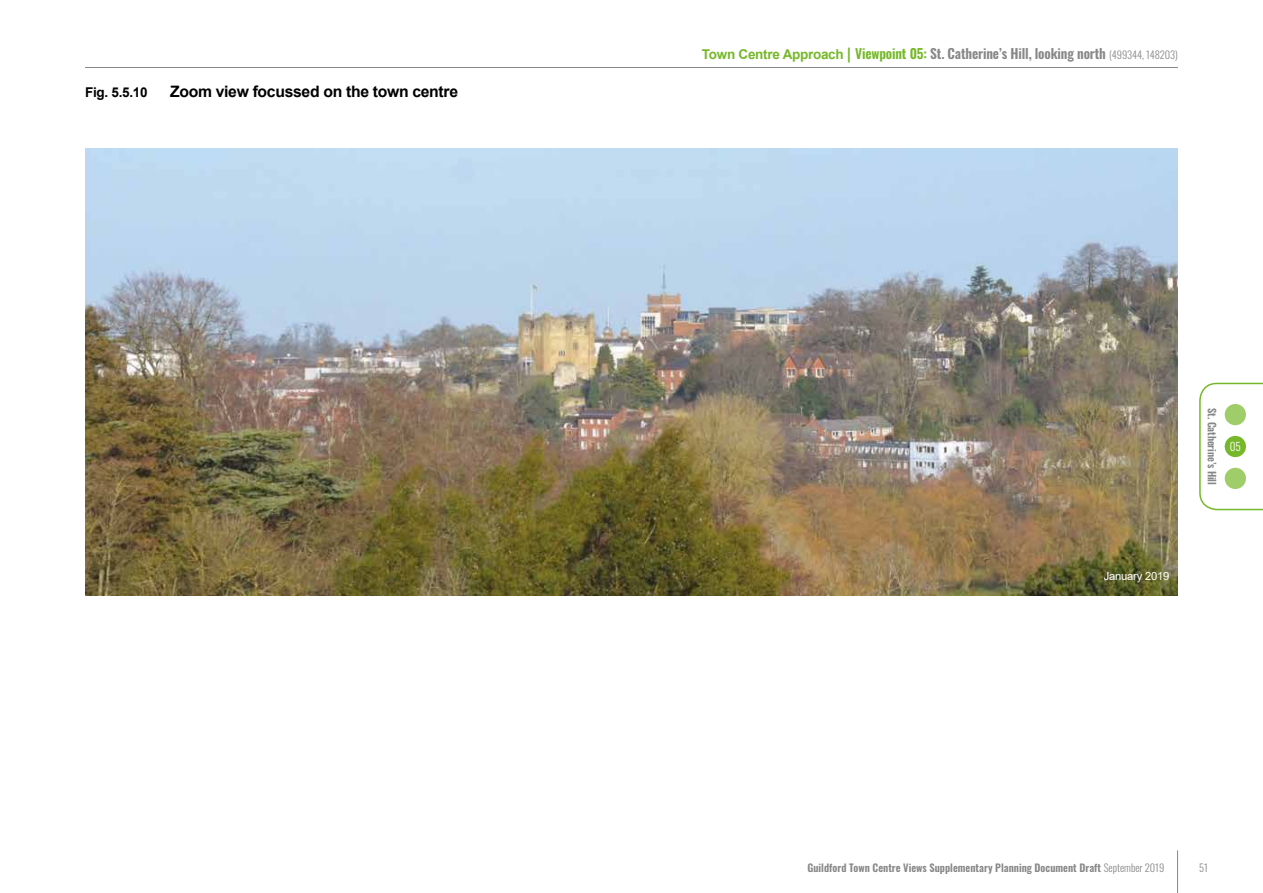
<style>
.page{position:relative;width:1263px;height:893px;background:#fff}
.page>*{position:absolute;margin:0;border:0;box-sizing:border-box;transform-origin:0 0}
.t1{font:700 15.75px "Arial";letter-spacing:-.02em;color:#000}
.t2{font:600 13.5px "Oswald";letter-spacing:-.01em;color:#878787}
.t3{font:700 13.5px "Arial";color:#000}
.t4{font:11.25px "Arial";letter-spacing:-.02em;color:#fff}
.t5{font:300 11.25px "Oswald";color:#fff}
.t6{font:600 10.5px "Oswald";color:#878787}
.t7{font:300 10.5px "Oswald";color:#878787}
.s1{font-family:"Arial";font-weight:700;color:#76b82a}
.s2{font-family:"Arial";font-weight:700;font-size:15.75px;color:#76b82a}
.s3{color:#76b82a}
.s4{font-weight:300;font-size:10.5px}
.s5{font-weight:300}
</style>
<div class="page">
<hr style="left:1177px;top:850px;width:1px;height:43px;background:#878787">
<hr style="left:85px;top:67px;width:1093px;height:1px;background:#878787">
<img style="left:85px;top:149px;width:1093px;height:446px">
<svg style="left:1199px;top:382px;width:64px;height:129px"></svg>
<div style="left:1225px;top:404px;width:21px;height:21px;background:#9fcd6a;border-radius:50%"></div>
<div style="left:1225px;top:436px;width:21px;height:21px;background:#76b82a;border-radius:50%"></div>
<div style="left:1225px;top:468px;width:21px;height:21px;background:#9fcd6a;border-radius:50%"></div>
<p class="t3" style="left:85px;top:82px;width:64px">Fig. 5.5.10</p>
<h1 class="t1" style="left:170px;top:80px;width:289px">Zoom view focussed on the town centre</h1>
<p class="t2" style="left:702px;top:46px;width:477px"><span class="s1">Town Centre Approach</span> <span class="s2">|</span> <span class="s3">Viewpoint 05:</span> St. Catherine’s Hill, looking north <span class="s4">(499344, 148203)</span></p>
<p class="t4" style="left:1104px;top:568px;width:67px">January 2019</p>
<p class="t6" style="left:1218px;top:408px;width:78px;rotate:90deg">St. Catherine’s Hill</p>
<p class="t5" style="left:1230px;top:437px;width:12px">05</p>
<p class="t6" style="left:807px;top:862px;width:358px">Guildford Town Centre Views Supplementary Planning Document Draft <span class="s5">September 2019</span></p>
<p class="t7" style="left:1199px;top:858px;width:10px">51</p>
</div>
